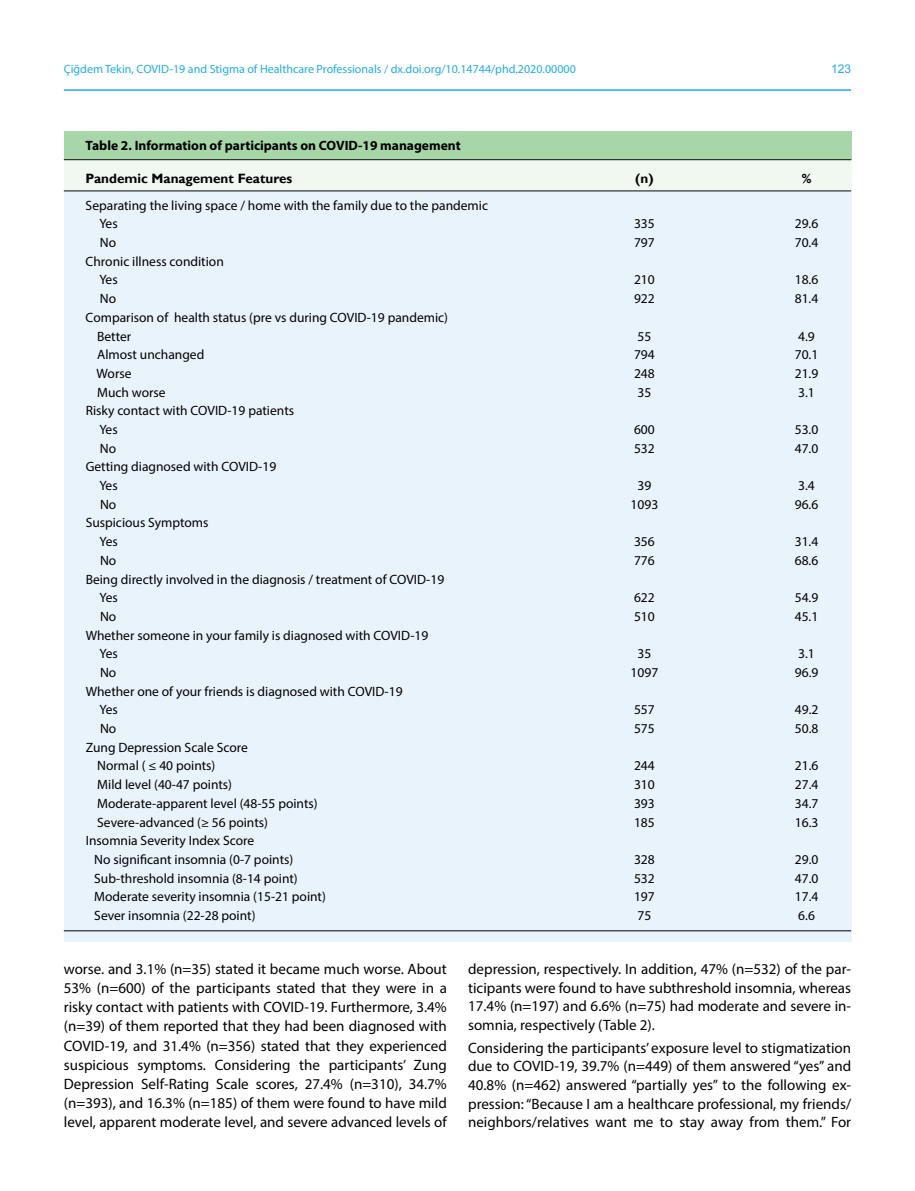
<style>
.page{position:relative;width:915px;height:1191px;background:#fff}
.page>*{position:absolute;margin:0;border:0;box-sizing:border-box;transform-origin:0 0}
.t1{font:15px/19.2px "Myriad Pro";color:#000;text-align:justify}
.t2{font:13.5px/18.8px "Myriad Pro";color:#000}
.t3{font:700 13.5px "Myriad Pro";color:#000}
.t4{font:700 13.5px "Gill Sans";color:#000}
.t5{font:12px "Myriad Pro";color:#21ade3}
.t6{font:12px "Arial";color:#21ade3}
</style>
<div class="page">
<hr style="left:64px;top:89px;width:786px;height:2px;background:#21ade3">
<div style="left:64px;top:131px;width:786px;height:28px;background:#a7d6a8"></div>
<div style="left:64px;top:191px;width:786px;height:750px;background:#e9f3fb"></div>
<hr style="left:64px;top:191px;width:786px;height:1px;background:#000">
<hr style="left:64px;top:930px;width:786px;height:1px;background:#000">
<div style="left:64px;top:159px;width:786px;height:32px;background:#f0f8f1"></div>
<p class="t5" style="left:64px;top:61px;width:513px">Çiğdem Tekin, COVID-19 and Stigma of Healthcare Professionals / dx.doi.org/10.14744/phd.2020.00000</p>
<p class="t6" style="left:830px;top:60px;width:22px">123</p>
<p class="t3" style="left:86px;top:137px;width:376px">Table 2. Information of participants on COVID-19 management</p>
<p class="t4" style="left:86px;top:170px;width:208px">Pandemic Management Features</p>
<p class="t4" style="left:635px;top:170px;width:20px">(n)</p>
<p class="t4" style="left:801px;top:170px;width:11px">%</p>
<p class="t2" style="left:99px;top:196px;width:390px;text-indent:-14px">Separating the living space / home with the family due to the pandemic<br>Yes</p>
<p class="t2" style="left:633px;top:214px;width:22px">335</p>
<p class="t2" style="left:794px;top:214px;width:25px">29.6</p>
<p class="t2" style="left:100px;top:233px;width:18px">No</p>
<p class="t2" style="left:633px;top:233px;width:22px">797</p>
<p class="t2" style="left:794px;top:233px;width:25px">70.4</p>
<p class="t2" style="left:99px;top:252px;width:126px;text-indent:-14px">Chronic illness condition<br>Yes</p>
<p class="t2" style="left:633px;top:270px;width:22px">210</p>
<p class="t2" style="left:794px;top:270px;width:25px">18.6</p>
<p class="t2" style="left:100px;top:289px;width:18px">No</p>
<p class="t2" style="left:633px;top:289px;width:22px">922</p>
<p class="t2" style="left:794px;top:289px;width:25px">81.4</p>
<p class="t2" style="left:97px;top:308px;width:352px;text-indent:-11px">Comparison of health status (pre vs during COVID-19 pandemic)<br>Better</p>
<p class="t2" style="left:637px;top:326px;width:15px">55</p>
<p class="t2" style="left:798px;top:326px;width:18px">4.9</p>
<p class="t2" style="left:97px;top:345px;width:109px">Almost unchanged</p>
<p class="t2" style="left:633px;top:345px;width:22px">794</p>
<p class="t2" style="left:794px;top:345px;width:25px">70.1</p>
<p class="t2" style="left:97px;top:364px;width:36px">Worse</p>
<p class="t2" style="left:633px;top:364px;width:22px">248</p>
<p class="t2" style="left:794px;top:364px;width:25px">21.9</p>
<p class="t2" style="left:97px;top:382px;width:70px">Much worse</p>
<p class="t2" style="left:637px;top:382px;width:15px">35</p>
<p class="t2" style="left:798px;top:382px;width:18px">3.1</p>
<p class="t2" style="left:99px;top:401px;width:196px;text-indent:-14px">Risky contact with COVID-19 patients<br>Yes</p>
<p class="t2" style="left:633px;top:420px;width:22px">600</p>
<p class="t2" style="left:794px;top:420px;width:25px">53.0</p>
<p class="t2" style="left:100px;top:438px;width:18px">No</p>
<p class="t2" style="left:633px;top:438px;width:22px">532</p>
<p class="t2" style="left:794px;top:438px;width:25px">47.0</p>
<p class="t2" style="left:99px;top:457px;width:178px;text-indent:-14px">Getting diagnosed with COVID-19<br>Yes</p>
<p class="t2" style="left:637px;top:476px;width:15px">39</p>
<p class="t2" style="left:798px;top:476px;width:18px">3.4</p>
<p class="t2" style="left:100px;top:494px;width:18px">No</p>
<p class="t2" style="left:630px;top:494px;width:29px">1093</p>
<p class="t2" style="left:794px;top:494px;width:25px">96.6</p>
<p class="t2" style="left:99px;top:513px;width:111px;text-indent:-14px">Suspicious Symptoms<br>Yes</p>
<p class="t2" style="left:633px;top:532px;width:22px">356</p>
<p class="t2" style="left:794px;top:532px;width:25px">31.4</p>
<p class="t2" style="left:100px;top:551px;width:18px">No</p>
<p class="t2" style="left:633px;top:551px;width:22px">776</p>
<p class="t2" style="left:794px;top:551px;width:25px">68.6</p>
<p class="t2" style="left:99px;top:569px;width:346px;text-indent:-14px">Being directly involved in the diagnosis / treatment of COVID-19<br>Yes</p>
<p class="t2" style="left:633px;top:588px;width:22px">622</p>
<p class="t2" style="left:794px;top:588px;width:25px">54.9</p>
<p class="t2" style="left:100px;top:607px;width:18px">No</p>
<p class="t2" style="left:633px;top:607px;width:22px">510</p>
<p class="t2" style="left:794px;top:607px;width:25px">45.1</p>
<p class="t2" style="left:99px;top:625px;width:330px;text-indent:-14px">Whether someone in your family is diagnosed with COVID-19<br>Yes</p>
<p class="t2" style="left:637px;top:644px;width:15px">35</p>
<p class="t2" style="left:798px;top:644px;width:18px">3.1</p>
<p class="t2" style="left:100px;top:663px;width:18px">No</p>
<p class="t2" style="left:630px;top:663px;width:29px">1097</p>
<p class="t2" style="left:794px;top:663px;width:25px">96.9</p>
<p class="t2" style="left:99px;top:681px;width:304px;text-indent:-14px">Whether one of your friends is diagnosed with COVID-19<br>Yes</p>
<p class="t2" style="left:633px;top:700px;width:22px">557</p>
<p class="t2" style="left:794px;top:700px;width:25px">49.2</p>
<p class="t2" style="left:100px;top:719px;width:18px">No</p>
<p class="t2" style="left:633px;top:719px;width:22px">575</p>
<p class="t2" style="left:794px;top:719px;width:25px">50.8</p>
<p class="t2" style="left:97px;top:737px;width:152px;text-indent:-11px">Zung Depression Scale Score<br>Normal ( ≤ 40 points)</p>
<p class="t2" style="left:633px;top:756px;width:22px">244</p>
<p class="t2" style="left:794px;top:756px;width:25px">21.6</p>
<p class="t2" style="left:97px;top:775px;width:136px">Mild level (40-47 points)</p>
<p class="t2" style="left:633px;top:775px;width:22px">310</p>
<p class="t2" style="left:794px;top:775px;width:25px">27.4</p>
<p class="t2" style="left:97px;top:793px;width:222px">Moderate-apparent level (48-55 points)</p>
<p class="t2" style="left:633px;top:793px;width:22px">393</p>
<p class="t2" style="left:794px;top:793px;width:25px">34.7</p>
<p class="t2" style="left:97px;top:812px;width:172px">Severe-advanced (≥ 56 points)</p>
<p class="t2" style="left:633px;top:812px;width:22px">185</p>
<p class="t2" style="left:794px;top:812px;width:25px">16.3</p>
<p class="t2" style="left:94px;top:831px;width:200px;text-indent:-9px">Insomnia Severity Index Score<br>No significant insomnia (0-7 points)</p>
<p class="t2" style="left:633px;top:849px;width:22px">328</p>
<p class="t2" style="left:794px;top:849px;width:25px">29.0</p>
<p class="t2" style="left:94px;top:868px;width:205px">Sub-threshold insomnia (8-14 point)</p>
<p class="t2" style="left:633px;top:868px;width:22px">532</p>
<p class="t2" style="left:794px;top:868px;width:25px">47.0</p>
<p class="t2" style="left:94px;top:887px;width:233px">Moderate severity insomnia (15-21 point)</p>
<p class="t2" style="left:633px;top:887px;width:22px">197</p>
<p class="t2" style="left:794px;top:887px;width:25px">17.4</p>
<p class="t2" style="left:94px;top:906px;width:163px">Sever insomnia (22-28 point)</p>
<p class="t2" style="left:637px;top:906px;width:15px">75</p>
<p class="t2" style="left:798px;top:906px;width:18px">6.6</p>
<p class="t1" style="left:64px;top:959px;width:384px">worse. and 3.1% (n=35) stated it became much worse. About 53% (n=600) of the participants stated that they were in a risky contact with patients with COVID-19. Furthermore, 3.4% (n=39) of them reported that they had been diagnosed with COVID-19, and 31.4% (n=356) stated that they experienced suspicious symptoms. Considering the participants’ Zung Depression Self-Rating Scale scores, 27.4% (n=310), 34.7% (n=393), and 16.3% (n=185) of them were found to have mild level, apparent moderate level, and severe advanced levels of</p>
<p class="t1" style="left:468px;top:959px;width:384px;line-height:18.6px">depression, respectively. In addition, 47% (n=532) of the par&shy;ticipants were found to have subthreshold insomnia, whereas 17.4% (n=197) and 6.6% (n=75) had moderate and severe in&shy;somnia, respectively (Table 2).</p>
<p class="t1" style="left:468px;top:1038px;width:384px;line-height:18.6px">Considering the participants’ exposure level to stigmatization due to COVID-19, 39.7% (n=449) of them answered “yes” and 40.8% (n=462) answered “partially yes” to the following ex&shy;pression: “Because I am a healthcare professional, my friends/ neighbors/relatives want me to stay away from them.” For</p>
</div>
